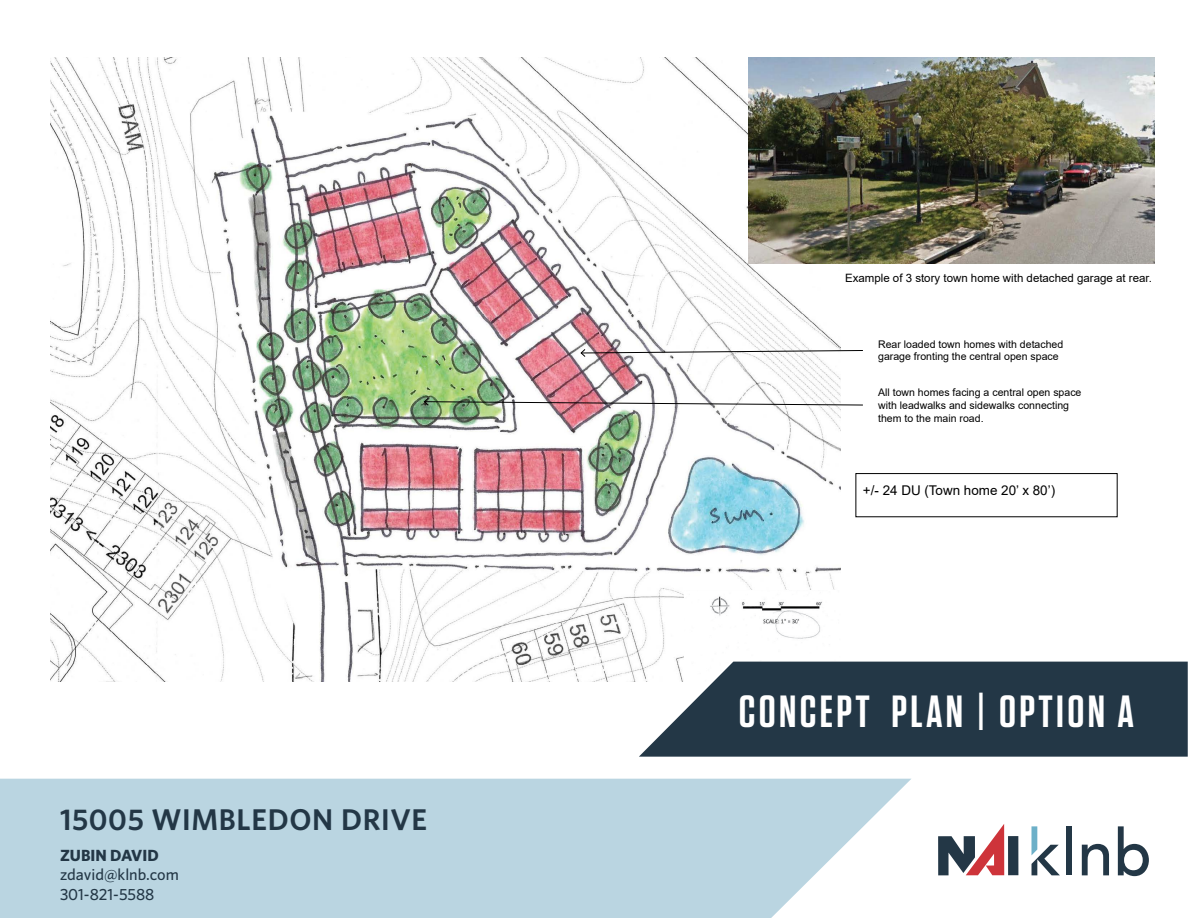
<style>
.page{position:relative;width:1188px;height:918px;background:#fff}
.page>*{position:absolute;margin:0;border:0;box-sizing:border-box;transform-origin:0 0}
.t1{font:600 45px "Tungsten";letter-spacing:.075em;color:#fff}
.t2{font:600 30px "Whitney";letter-spacing:.02em;color:#233746}
.t3{font:500 16.2px/19.4px "Whitney";color:#233746}
.t4{font:700 16.2px "Whitney";color:#233746}
.t5{font:13.35px "Arial";color:#000}
.t6{font:11.55px "Arial";color:#000}
.t7{font:10.5px/12.6px "Arial";color:#000}
</style>
<div class="page">
<svg style="left:0;top:779px;width:911px;height:139px;background:#bfd8e3"></svg>
<div style="left:1008px;top:836px;width:10px;height:39px;background:#233746"></div>
<svg style="left:938px;top:824px;width:66px;height:51px"></svg>
<svg style="left:1032px;top:826px;width:28px;height:49px"></svg>
<div style="left:1066px;top:826px;width:6px;height:49px;background:#233746"></div>
<svg style="left:1082px;top:844px;width:27px;height:31px"></svg>
<svg style="left:1118px;top:826px;width:31px;height:50px"></svg>
<img style="left:50px;top:57px;width:791px;height:624px">
<svg style="left:580px;top:348px;width:283px;height:10px"></svg>
<img style="left:423px;top:397px;width:440px;height:10px">
<img style="left:684px;top:590px;width:157px;height:72px">
<div style="left:855px;top:473px;width:263px;height:44px;border:1px solid #000"></div>
<img style="left:748px;top:57px;width:406px;height:206px">
<svg style="left:639px;top:662px;width:549px;height:95px;background:#364856"></svg>
<h2 class="t2" style="left:60px;top:799px;width:369px">15005 WIMBLEDON DRIVE</h2>
<h3 class="t4" style="left:60px;top:844px;width:100px">ZUBIN DAVID</h3>
<h3 class="t3" style="left:60px;top:865px;width:120px">zdavid@klnb.com<br>301-821-5588</h3>
<p class="t6" style="left:845px;top:270px;width:308px">Example of 3 story town home with detached garage at rear.</p>
<p class="t7" style="left:878px;top:338px;width:187px">Rear loaded town homes with detached garage fronting the central open space</p>
<p class="t7" style="left:878px;top:386px;width:205px">All town homes facing a central open space with leadwalks and sidewalks connecting them to the main road.</p>
<p class="t5" style="left:863px;top:481px;width:194px">+/- 24 DU (Town home 20’ x 80’)</p>
<h1 class="t1" style="left:739px;top:687px;width:397px">CONCEPT PLAN | OPTION A</h1>
</div>
